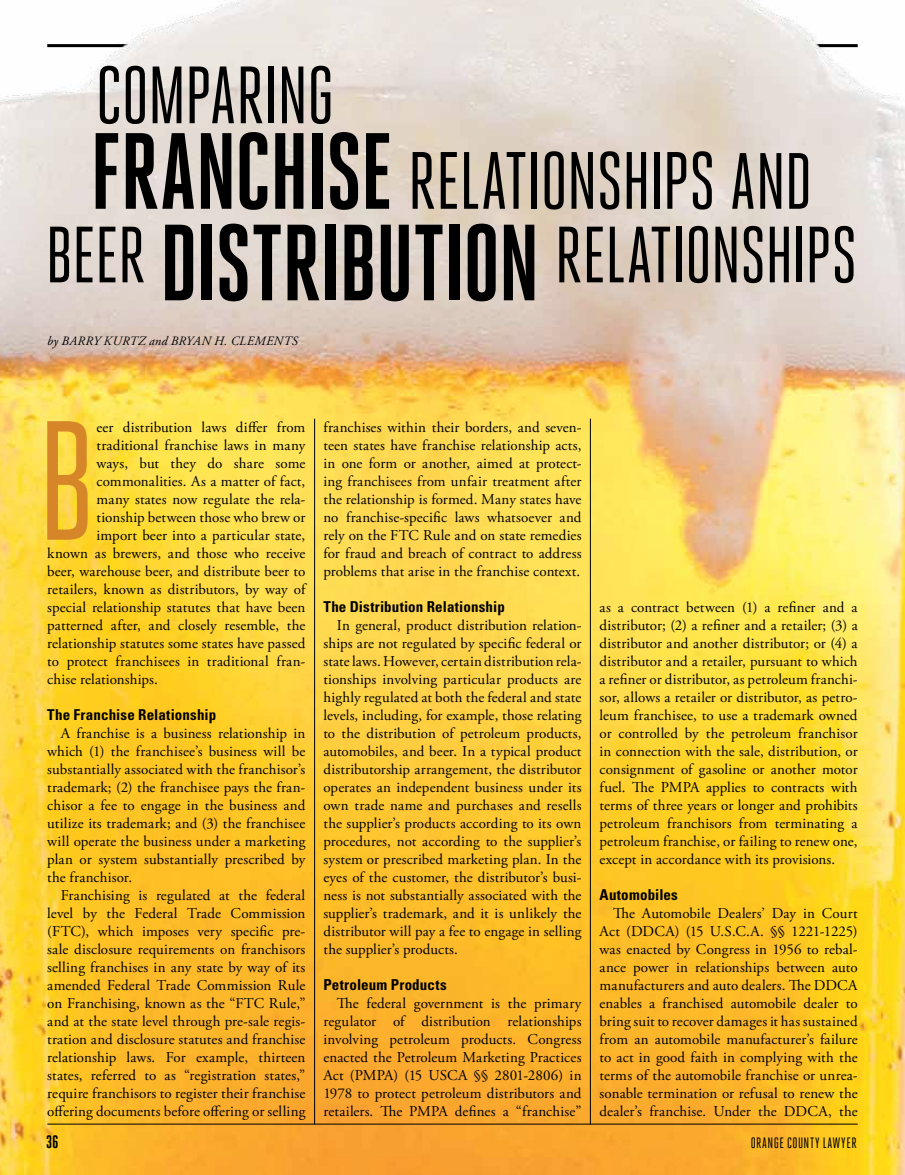
<style>
.page{position:relative;width:905px;height:1175px;background:#fff}
.page>*{position:absolute;margin:0;border:0;box-sizing:border-box;transform-origin:0 0}
.t1{font:169.35px "Heroic Condensed";color:#d68528}
.t2{font:81px/85.5px "Heroic Condensed";letter-spacing:-.02em;color:#000}
.t3{font:79.5px "Heroic Condensed";letter-spacing:-.015em;color:#000}
.t4{font:700 18px "Heroic Condensed";color:#000}
.t5{font:15px/18px "Adobe Garamond Pro";letter-spacing:.01em;color:#000;text-align:justify}
.t6{font:700 condensed 15px "Univers LT Std";letter-spacing:.01em;color:#000}
.t7{font:15px "Heroic Condensed";letter-spacing:.035em;color:#000}
.t8{font:italic 12.75px "Adobe Garamond Pro";letter-spacing:.03em;color:#000}
.s1{font-weight:700;font-size:108px}
.s2{font-size:79.5px}
</style>
<div class="page">
<img style="left:0;top:106px;width:904px;height:1068px">
<hr style="left:47px;top:1123px;width:810px;height:1px;background:#000">
<img style="left:0;top:0;width:900px;height:318px">
<h2 class="t2" style="left:90px;top:53px;width:724px">COMPARING<br><span class="s1">FRANCHISE</span> RELATIONSHIPS <span class="s2">AND</span></h2>
<h3 class="t3" style="left:45px;top:212px;width:813px">BEER <span class="s1">DISTRIBUTION</span> RELATIONSHIPS</h3>
<p class="t8" style="left:47px;top:333px;width:252px">BY BARRY KURTZ AND BRYAN H. CLEMENTS</p>
<h1 class="t1" style="left:37px;top:390px;width:61px">B</h1>
<p class="t5" style="left:97px;top:418px;width:210px">eer distribution laws differ from</p>
<p class="t5" style="left:97px;top:436px;width:210px">traditional franchise laws in many</p>
<p class="t5" style="left:97px;top:454px;width:210px">ways, but they do share some</p>
<p class="t5" style="left:97px;top:472px;width:210px">commonalities. As a matter of fact,</p>
<p class="t5" style="left:97px;top:490px;width:210px">many states now regulate the rela-</p>
<p class="t5" style="left:97px;top:508px;width:210px">tionship between those who brew or</p>
<p class="t5" style="left:97px;top:526px;width:210px">import beer into a particular state,</p>
<p class="t5" style="left:47px;top:544px;width:260px">known as brewers, and those who receive</p>
<p class="t5" style="left:47px;top:562px;width:259px">beer, warehouse beer, and distribute beer to</p>
<p class="t5" style="left:47px;top:580px;width:259px">retailers, known as distributors, by way of</p>
<p class="t5" style="left:47px;top:598px;width:259px">special relationship statutes that have been</p>
<p class="t5" style="left:47px;top:616px;width:259px">patterned after, and closely resemble, the</p>
<p class="t5" style="left:47px;top:634px;width:259px">relationship statutes some states have passed</p>
<p class="t5" style="left:47px;top:652px;width:259px">to protect franchisees in traditional fran-</p>
<p class="t5" style="left:47px;top:670px;width:112px">chise relationships.</p>
<p class="t6" style="left:47px;top:705px;width:170px">The Franchise Relationship</p>
<p class="t5" style="left:47px;top:724px;width:260px;text-indent:14px">A franchise is a business relationship in which (1) the franchisee’s business will be substantially associated with the franchisor’s trademark; (2) the franchisee pays the fran&shy;chisor a fee to engage in the business and utilize its trademark; and (3) the franchisee will operate the business under a marketing plan or system substantially prescribed by the franchisor.</p>
<p class="t5" style="left:47px;top:886px;width:260px;text-indent:14px">Franchising is regulated at the federal level by the Federal Trade Commission (FTC), which imposes very specific pre&shy;sale disclosure requirements on franchisors selling franchises in any state by way of its amended Federal Trade Commission Rule on Franchising, known as the “FTC Rule,” and at the state level through pre-sale regis&shy;tration and disclosure statutes and franchise relationship laws. For example, thirteen states, referred to as “registration states,” require franchisors to register their franchise offering documents before offering or selling</p>
<p class="t5" style="left:323px;top:418px;width:259px">franchises within their borders, and seven&shy;teen states have franchise relationship acts, in one form or another, aimed at protect&shy;ing franchisees from unfair treatment after the relationship is formed. Many states have no franchise-specific laws whatsoever and rely on the FTC Rule and on state remedies for fraud and breach of contract to address problems that arise in the franchise context.</p>
<p class="t6" style="left:323px;top:597px;width:183px">The Distribution Relationship</p>
<p class="t5" style="left:323px;top:616px;width:260px;text-indent:14px">In general, product distribution relation&shy;ships are not regulated by specific federal or state laws. However, certain distribution rela&shy;tionships involving particular products are highly regulated at both the federal and state levels, including, for example, those relating to the distribution of petroleum products, automobiles, and beer. In a typical product distributorship arrangement, the distributor operates an independent business under its own trade name and purchases and resells the supplier’s products according to its own procedures, not according to the supplier’s system or prescribed marketing plan. In the eyes of the customer, the distributor’s busi&shy;ness is not substantially associated with the supplier’s trademark, and it is unlikely the distributor will pay a fee to engage in selling the supplier’s products.</p>
<p class="t6" style="left:323px;top:975px;width:125px">Petroleum Products</p>
<p class="t5" style="left:323px;top:994px;width:259px;text-indent:14px">The federal government is the primary regulator of distribution relationships involving petroleum products. Congress enacted the Petroleum Marketing Practices Act (PMPA) (15 USCA §§ 2801-2806) in 1978 to protect petroleum distributors and retailers. The PMPA defines a “franchise”</p>
<p class="t5" style="left:599px;top:598px;width:260px">as a contract between (1) a refiner and a distributor; (2) a refiner and a retailer; (3) a distributor and another distributor; or (4) a distributor and a retailer, pursuant to which a refiner or distributor, as petroleum franchi&shy;sor, allows a retailer or distributor, as petro&shy;leum franchisee, to use a trademark owned or controlled by the petroleum franchisor in connection with the sale, distribution, or consignment of gasoline or another motor fuel. The PMPA applies to contracts with terms of three years or longer and prohibits petroleum franchisors from terminating a petroleum franchise, or failing to renew one, except in accordance with its provisions.</p>
<p class="t6" style="left:599px;top:885px;width:80px">Automobiles</p>
<p class="t5" style="left:599px;top:905px;width:260px;line-height:17.2px;text-align:right">The Automobile Dealers’ Day in Court<br>Act (DDCA) (15 U.S.C.A. §§ 1221-1225)</p>
<p class="t5" style="left:599px;top:941px;width:260px">was enacted by Congress in 1956 to rebal&shy;ance power in relationships between auto manufacturers and auto dealers. The DDCA enables a franchised automobile dealer to bring suit to recover damages it has sustained from an automobile manufacturer’s failure to act in good faith in complying with the terms of the automobile franchise or unrea&shy;sonable termination or refusal to renew the dealer’s franchise. Under the DDCA, the</p>
<p class="t4" style="left:46px;top:1131px;width:14px">36</p>
<p class="t7" style="left:750px;top:1134px;width:107px">ORANGE COUNTY LAWYER</p>
</div>
